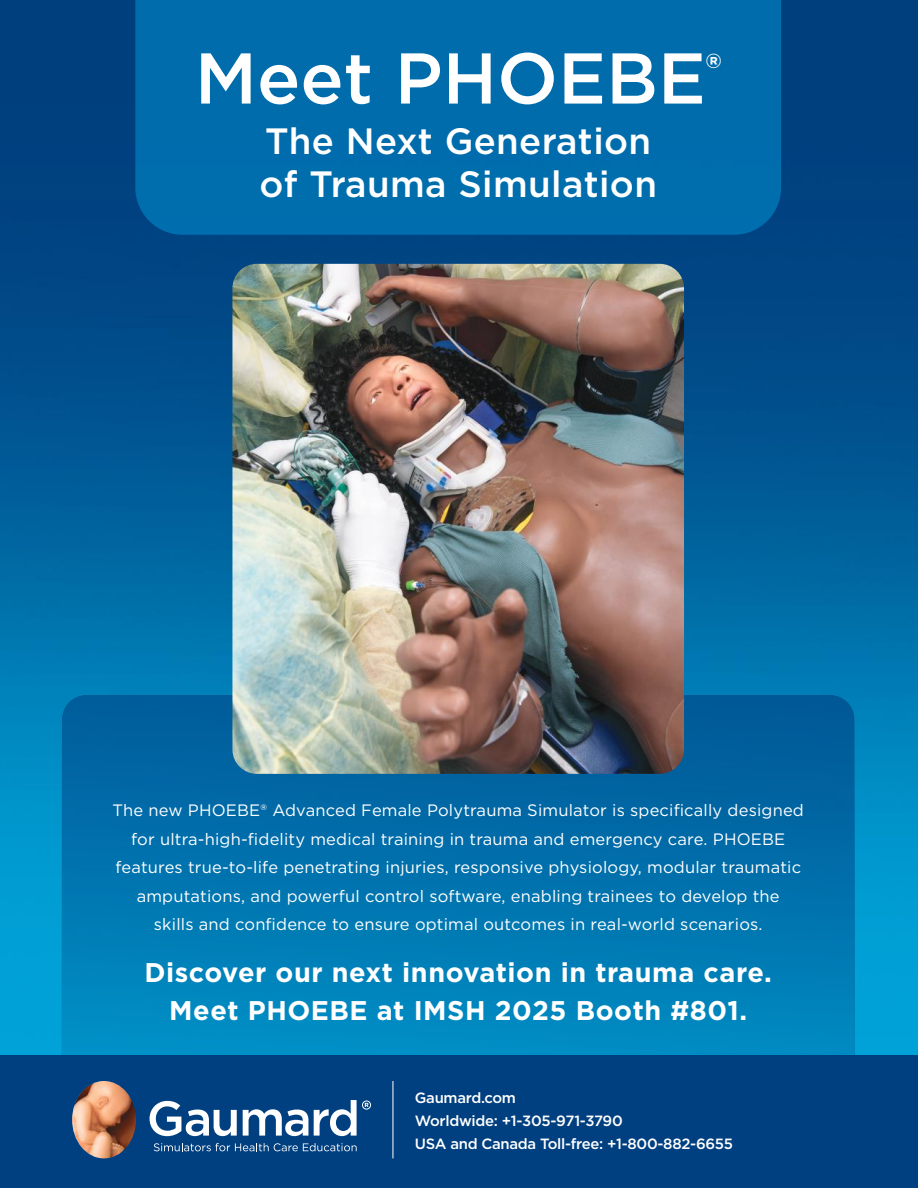
<style>
.page{position:relative;width:918px;height:1188px;background:#fff}
.page>*{position:absolute;margin:0;border:0;box-sizing:border-box;transform-origin:0 0}
.t1{font:500 71.7px "Gotham";color:#fff}
.t2{font:500 36.6px/42.8px "Gotham";letter-spacing:.01em;color:#fff}
.t3{font:700 27px/37.5px "Gotham";letter-spacing:.02em;color:#fff;text-align:center}
.t4{font:16.5px/28.5px "Gotham";letter-spacing:.01em;color:#fff;text-align:center}
.t5{font:500 14.85px/23px "Gotham";letter-spacing:-.02em;color:#fff}
</style>
<div class="page">
<img style="left:0;top:0;width:918px;height:1056px">
<div style="left:135px;top:0;width:646px;height:235px;background:#006cac"></div>
<img style="left:62px;top:695px;width:793px;height:361px">
<img style="left:232px;top:264px;width:452px;height:510px">
<div style="left:0;top:1056px;width:918px;height:132px;background:#004080"></div>
<svg style="left:154px;top:1143px;width:203px;height:8px"></svg>
<svg style="left:150px;top:1101px;width:87px;height:35px"></svg>
<svg style="left:243px;top:1109px;width:65px;height:27px"></svg>
<svg style="left:314px;top:1100px;width:57px;height:36px"></svg>
<img style="left:72px;top:1081px;width:64px;height:77px">
<hr style="left:393px;top:1081px;width:1px;height:77px;background:#fff">
<h1 class="t1" style="left:195px;top:31px;width:528px">Meet PHOEBE<sup>®</sup></h1>
<h2 class="t2" style="left:259px;top:119px;width:399px">The Next Generation of Trauma Simulation</h2>
<p class="t4" style="left:113px;top:796px;width:693px">The new PHOEBE® Advanced Female Polytrauma Simulator is specifically designed for ultra-high-fidelity medical training in trauma and emergency care. PHOEBE features true-to-life penetrating injuries, responsive physiology, modular traumatic amputations, and powerful control software, enabling trainees to develop the<br>skills and confidence to ensure optimal outcomes in real-world scenarios.</p>
<h3 class="t3" style="left:145px;top:954px;width:629px">Discover our next innovation in trauma care.<br>Meet PHOEBE at IMSH 2025 Booth #801.</h3>
<p class="t5" style="left:415px;top:1086px;width:320px">Gaumard.com<br>Worldwide: +1-305-971-3790<br>USA and Canada Toll-free: +1-800-882-6655</p>
</div>
